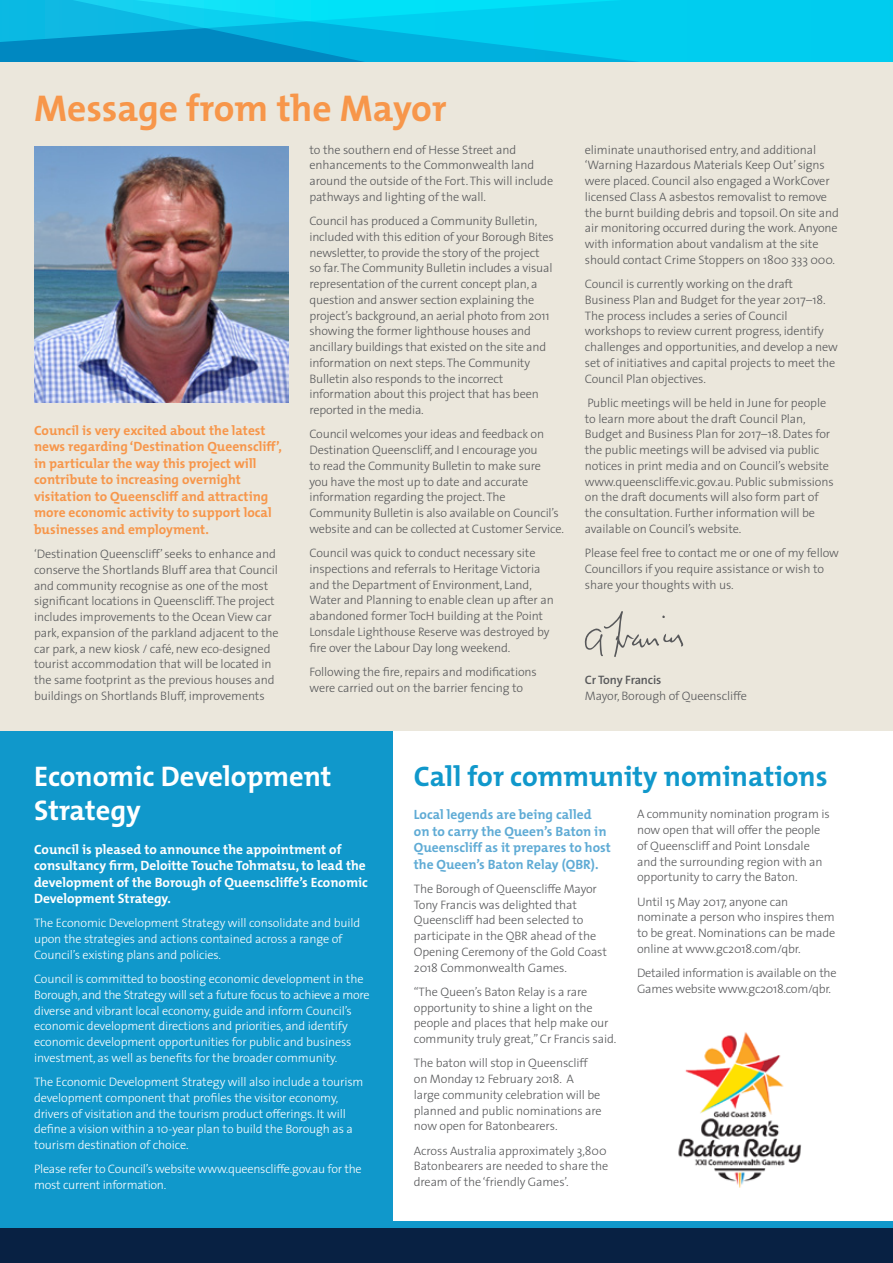
<style>
.page{position:relative;width:893px;height:1263px;background:#fff}
.page>*{position:absolute;margin:0;border:0;box-sizing:border-box;transform-origin:0 0}
.Heading{font:700 37.5px "The Mix";color:#f7964a}
.Heading-2{font:700 28.5px/34.5px "The Mix";color:#fff}
.Heading-3{font:700 28.5px "The Mix";color:#1098cb}
.Intro_paragraph{font:700 13.5px/16.5px "The Mix";color:#f7964a}
.Intro_paragraph-2{font:700 13.5px/16.5px "The Mix";color:#fff}
.Intro_paragraph-3{font:700 13.5px/16.5px "The Mix";color:#5fabd5}
.Body{font:300 12.3px/15.8px "The Sans";letter-spacing:-.01em;color:#57585a}
.Body-2{font:300 12.3px/15.8px "The Sans";letter-spacing:-.01em;color:#fff}
.s1{font-weight:600}
</style>
<div class="page">
<div style="left:0;top:731px;width:393px;height:493px;background:#1098cb"></div>
<div style="left:0;top:59px;width:893px;height:672px;background:#ebe7dc"></div>
<img style="left:678px;top:1032px;width:124px;height:156px">
<img style="left:34px;top:146px;width:254px;height:257px">
<svg style="left:584px;top:611px;width:99px;height:46px"></svg>
<svg style="left:0;top:0;width:893px;height:61px;background:#02bfe5"></svg>
<div style="left:0;top:1227px;width:893px;height:36px;background:#082143"></div>
<div style="left:0;top:1220px;width:893px;height:7px;background:#1098cb"></div>
<p class="Heading" style="left:34px;top:77px;width:414px">Message from the Mayor</p>
<p class="Intro_paragraph" style="left:34px;top:422px;width:250px">Council is very excited about the latest news regarding ‘Destination Queenscliff’, in particular the way this project will contribute to increasing overnight visitation to Queenscliff and attracting more economic activity to support local businesses and employment.</p>
<p class="Body" style="left:34px;top:546px;width:246px">‘Destination Queenscliff’ seeks to enhance and conserve the Shortlands Bluff area that Council and community recognise as one of the most significant locations in Queenscliff. The project includes improvements to the Ocean View car park, expansion of the parkland adjacent to the car park, a new kiosk / café, new eco-designed tourist accommodation that will be located in the same footprint as the previous houses and buildings on Shortlands Bluff, improvements</p>
<p class="Body" style="left:309px;top:141px;width:245px">to the southern end of Hesse Street and enhancements to the Commonwealth land around the outside of the Fort. This will include pathways and lighting of the wall.</p>
<p class="Body" style="left:309px;top:213px;width:246px">Council has produced a Community Bulletin, included with this edition of your Borough Bites newsletter, to provide the story of the project so far. The Community Bulletin includes a visual representation of the current concept plan, a question and answer section explaining the project’s background, an aerial photo from 2011 showing the former lighthouse houses and ancillary buildings that existed on the site and information on next steps. The Community Bulletin also responds to the incorrect information about this project that has been reported in the media.</p>
<p class="Body" style="left:309px;top:426px;width:256px">Council welcomes your ideas and feedback on Destination Queenscliff, and I encourage you<br>to read the Community Bulletin to make sure<br>you have the most up to date and accurate information regarding the project. The Community Bulletin is also available on Council’s website and can be collected at Customer Service.</p>
<p class="Body" style="left:309px;top:545px;width:246px">Council was quick to conduct necessary site inspections and referrals to Heritage Victoria and the Department of Environment, Land, Water and Planning to enable clean up after an abandoned former TocH building at the Point Lonsdale Lighthouse Reserve was destroyed by fire over the Labour Day long weekend.</p>
<p class="Body" style="left:309px;top:663px;width:229px">Following the fire, repairs and modifications were carried out on the barrier fencing to</p>
<p class="Body" style="left:585px;top:141px;width:256px">eliminate unauthorised entry, and additional ‘Warning Hazardous Materials Keep Out’ signs were placed. Council also engaged a WorkCover licensed Class A asbestos removalist to remove the burnt building debris and topsoil. On site and air monitoring occurred during the work. Anyone with information about vandalism at the site should contact Crime Stoppers on 1800 333 000.</p>
<p class="Body" style="left:585px;top:276px;width:255px">Council is currently working on the draft Business Plan and Budget for the year 2017–18.<br>The process includes a series of Council workshops to review current progress, identify challenges and opportunities, and develop a new set of initiatives and capital projects to meet the Council Plan objectives.</p>
<p class="Body" style="left:585px;top:394px;width:250px">Public meetings will be held in June for people to learn more about the draft Council Plan, Budget and Business Plan for 2017–18. Dates for the public meetings will be advised via public notices in print media and on Council’s website www.queenscliffe.vic.gov.au. Public submissions on the draft documents will also form part of the consultation. Further information will be available on Council’s website.</p>
<p class="Body" style="left:585px;top:545px;width:256px">Please feel free to contact me or one of my fellow<br>Councillors if you require assistance or wish to share your thoughts with us.</p>
<p class="Body" style="left:585px;top:672px;width:164px"><span class="s1">Cr Tony Francis<br></span>Mayor, Borough of Queenscliffe</p>
<p class="Heading-2" style="left:34px;top:758px;width:299px">Economic Development<br>Strategy</p>
<p class="Intro_paragraph-2" style="left:34px;top:840px;width:335px">Council is pleased to announce the appointment of consultancy firm, Deloitte Touche Tohmatsu, to lead the development of the Borough of Queenscliffe’s Economic Development Strategy.</p>
<p class="Body-2" style="left:34px;top:915px;width:328px">The Economic Development Strategy will consolidate and build upon the strategies and actions contained across a range of<br>Council’s existing plans and policies.</p>
<p class="Body-2" style="left:34px;top:971px;width:337px">Council is committed to boosting economic development in the Borough, and the Strategy will set a future focus to achieve a more diverse and vibrant local economy, guide and inform Council’s economic development directions and priorities, and identify economic development opportunities for public and business investment, as well as benefits for the broader community.</p>
<p class="Body-2" style="left:34px;top:1074px;width:331px">The Economic Development Strategy will also include a tourism development component that profiles the visitor economy, drivers of visitation and the tourism product offerings. It will define a vision within a 10-year plan to build the Borough as a tourism destination of choice.</p>
<p class="Body-2" style="left:34px;top:1161px;width:329px">Please refer to Council’s website www.queenscliffe.gov.au for the most current information.</p>
<p class="Heading-3" style="left:414px;top:752px;width:415px">Call for community nominations</p>
<p class="Intro_paragraph-3" style="left:414px;top:806px;width:198px">Local legends are being called<br>on to carry the Queen’s Baton in<br>Queenscliff as it prepares to host the Queen’s Baton Relay (QBR).</p>
<p class="Body" style="left:414px;top:880px;width:195px">The Borough of Queenscliffe Mayor<br>Tony Francis was delighted that<br>Queenscliff had been selected to participate in the QBR ahead of the<br>Opening Ceremony of the Gold Coast<br>2018 Commonwealth Games.</p>
<p class="Body" style="left:414px;top:983px;width:204px">“The Queen’s Baton Relay is a rare opportunity to shine a light on the people and places that help make our community truly great,” Cr Francis said.</p>
<p class="Body" style="left:414px;top:1055px;width:189px">The baton will stop in Queenscliff on Monday 12 February 2018. A large community celebration will be planned and public nominations are now open for Batonbearers.</p>
<p class="Body" style="left:414px;top:1142px;width:196px">Across Australia approximately 3,800<br>Batonbearers are needed to share the dream of the ‘friendly Games’.</p>
<p class="Body" style="left:637px;top:806px;width:194px">A community nomination program is now open that will offer the people of Queenscliff and Point Lonsdale and the surrounding region with an opportunity to carry the Baton.</p>
<p class="Body" style="left:637px;top:893px;width:200px">Until 15 May 2017, anyone can nominate a person who inspires them to be great. Nominations can be made online at www.gc2018.com/qbr.</p>
<p class="Body" style="left:637px;top:965px;width:201px">Detailed information is available on the<br>Games website www.gc2018.com/qbr.</p>
</div>
